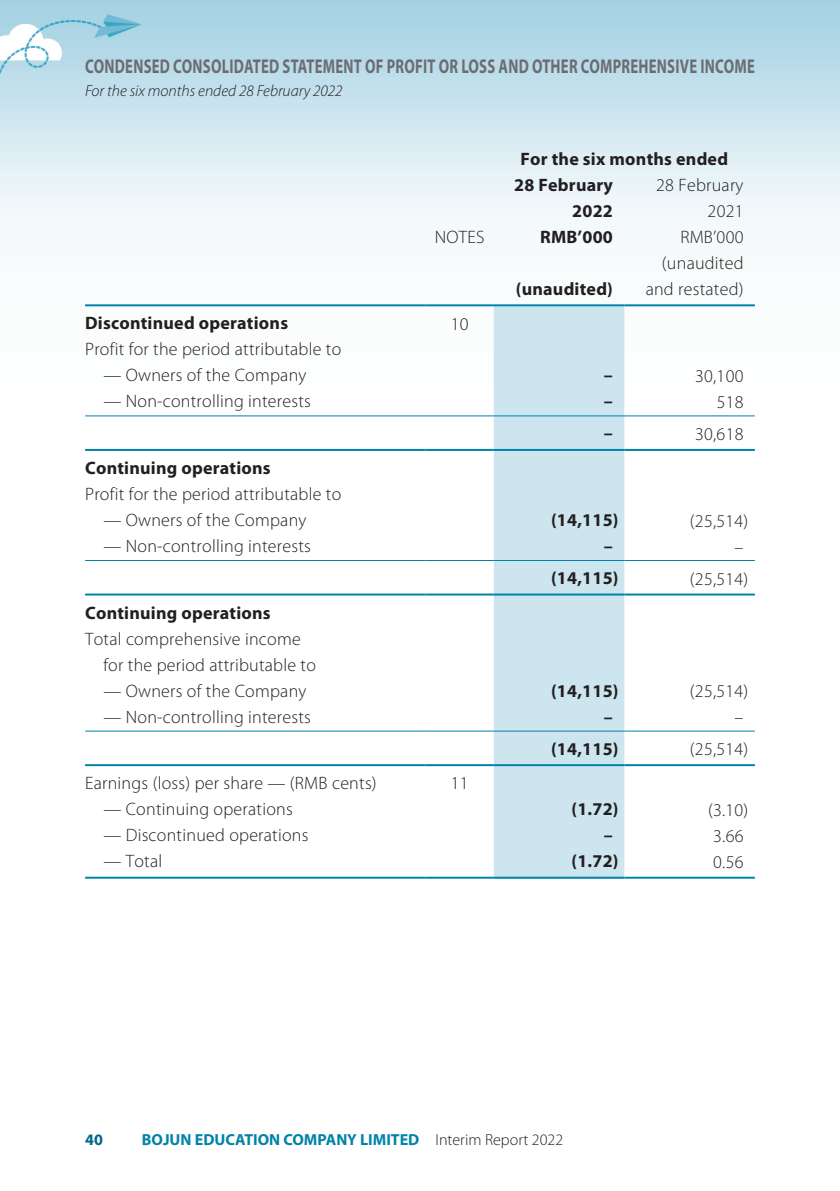
<style>
.page{position:relative;width:840px;height:1191px;background:#fff}
.page>*{position:absolute;margin:0;border:0;box-sizing:border-box;transform-origin:0 0}
.t1{font:700 20px "Myriad Pro";letter-spacing:.02em;color:#6c6d70;scale:.73 1}
._50_Table_txt{font:300 18px "Myriad Pro";letter-spacing:.015em;color:#231f20}
._50_Table_txt-2{font:700 18px "Myriad Pro";letter-spacing:.01em;color:#231f20}
.t2{font:700 16px "Myriad Pro";color:#0083a9}
.t3{font:italic 300 16px "Myriad Pro";color:#231f20}
.t4{font:700 16px "Myriad Pro";color:#006785}
.s1{font-weight:300;color:#231f20}
</style>
<div class="page">
<img style="left:0;top:0;width:839px;height:879px">
<div style="left:493px;top:306px;width:131px;height:570px;background:#cce5ef"></div>
<hr style="left:85px;top:304px;width:340px;height:2px;background:#0083a9">
<hr style="left:425px;top:304px;width:68px;height:2px;background:#0083a9">
<hr style="left:493px;top:304px;width:131px;height:2px;background:#0083a9">
<hr style="left:624px;top:304px;width:130px;height:2px;background:#0083a9">
<hr style="left:85px;top:415px;width:340px;height:1px;background:#0083a9">
<hr style="left:425px;top:415px;width:68px;height:1px;background:#0083a9">
<hr style="left:493px;top:415px;width:131px;height:1px;background:#0083a9">
<hr style="left:624px;top:415px;width:130px;height:1px;background:#0083a9">
<hr style="left:85px;top:449px;width:340px;height:2px;background:#0083a9">
<hr style="left:425px;top:449px;width:68px;height:2px;background:#0083a9">
<hr style="left:493px;top:449px;width:131px;height:2px;background:#0083a9">
<hr style="left:624px;top:449px;width:130px;height:2px;background:#0083a9">
<hr style="left:85px;top:560px;width:340px;height:1px;background:#0083a9">
<hr style="left:425px;top:560px;width:68px;height:1px;background:#0083a9">
<hr style="left:493px;top:560px;width:131px;height:1px;background:#0083a9">
<hr style="left:624px;top:560px;width:130px;height:1px;background:#0083a9">
<hr style="left:85px;top:593px;width:340px;height:2px;background:#0083a9">
<hr style="left:425px;top:593px;width:68px;height:2px;background:#0083a9">
<hr style="left:493px;top:593px;width:131px;height:2px;background:#0083a9">
<hr style="left:624px;top:593px;width:130px;height:2px;background:#0083a9">
<hr style="left:85px;top:730px;width:340px;height:1px;background:#0083a9">
<hr style="left:425px;top:730px;width:68px;height:1px;background:#0083a9">
<hr style="left:493px;top:730px;width:131px;height:1px;background:#0083a9">
<hr style="left:624px;top:730px;width:130px;height:1px;background:#0083a9">
<hr style="left:85px;top:764px;width:340px;height:2px;background:#0083a9">
<hr style="left:425px;top:764px;width:68px;height:2px;background:#0083a9">
<hr style="left:493px;top:764px;width:131px;height:2px;background:#0083a9">
<hr style="left:624px;top:764px;width:130px;height:2px;background:#0083a9">
<hr style="left:85px;top:876px;width:340px;height:2px;background:#0083a9">
<hr style="left:425px;top:876px;width:68px;height:2px;background:#0083a9">
<hr style="left:493px;top:876px;width:131px;height:2px;background:#0083a9">
<hr style="left:624px;top:876px;width:130px;height:2px;background:#0083a9">
<p class="t1" style="left:85px;top:54px;width:918px">CONDENSED CONSOLIDATED STATEMENT OF PROFIT OR LOSS AND OTHER COMPREHENSIVE INCOME</p>
<p class="t3" style="left:85px;top:81px;width:259px">For the six months ended 28 February 2022</p>
<p class="_50_Table_txt-2" style="left:520px;top:147px;width:209px">For the six months ended</p>
<p class="_50_Table_txt-2" style="left:514px;top:173px;width:100px">28 February</p>
<p class="_50_Table_txt" style="left:656px;top:174px;width:89px">28 February</p>
<p class="_50_Table_txt-2" style="left:572px;top:199px;width:42px">2022</p>
<p class="_50_Table_txt" style="left:707px;top:200px;width:37px">2021</p>
<p class="_50_Table_txt" style="left:434px;top:226px;width:51px">NOTES</p>
<p class="_50_Table_txt-2" style="left:540px;top:225px;width:74px">RMB’000</p>
<p class="_50_Table_txt" style="left:680px;top:226px;width:65px">RMB’000</p>
<p class="_50_Table_txt-2" style="left:515px;top:277px;width:99px">(unaudited)</p>
<p class="_50_Table_txt" style="left:661px;top:252px;width:83px">(unaudited</p>
<p class="_50_Table_txt" style="left:645px;top:278px;width:99px">and restated)</p>
<p class="_50_Table_txt-2" style="left:85px;top:311px;width:204px">Discontinued operations</p>
<p class="_50_Table_txt" style="left:450px;top:313px;width:19px">10</p>
<p class="_50_Table_txt" style="left:85px;top:338px;width:257px">Profit for the period attributable to</p>
<p class="_50_Table_txt" style="left:103px;top:364px;width:204px">— Owners of the Company</p>
<p class="_50_Table_txt-2" style="left:603px;top:363px;width:10px">–</p>
<p class="_50_Table_txt" style="left:694px;top:365px;width:50px">30,100</p>
<p class="_50_Table_txt" style="left:103px;top:390px;width:209px">— Non-controlling interests</p>
<p class="_50_Table_txt-2" style="left:603px;top:389px;width:10px">–</p>
<p class="_50_Table_txt" style="left:716px;top:391px;width:28px">518</p>
<p class="_50_Table_txt-2" style="left:603px;top:421px;width:10px">–</p>
<p class="_50_Table_txt" style="left:694px;top:423px;width:50px">30,618</p>
<p class="_50_Table_txt-2" style="left:85px;top:456px;width:187px">Continuing operations</p>
<p class="_50_Table_txt" style="left:85px;top:483px;width:257px">Profit for the period attributable to</p>
<p class="_50_Table_txt" style="left:103px;top:509px;width:204px">— Owners of the Company</p>
<p class="_50_Table_txt-2" style="left:550px;top:508px;width:69px">(14,115)</p>
<p class="_50_Table_txt" style="left:689px;top:510px;width:60px">(25,514)</p>
<p class="_50_Table_txt" style="left:103px;top:535px;width:209px">— Non-controlling interests</p>
<p class="_50_Table_txt-2" style="left:603px;top:534px;width:10px">–</p>
<p class="_50_Table_txt" style="left:734px;top:536px;width:10px">–</p>
<p class="_50_Table_txt-2" style="left:550px;top:566px;width:69px">(14,115)</p>
<p class="_50_Table_txt" style="left:689px;top:568px;width:60px">(25,514)</p>
<p class="_50_Table_txt-2" style="left:85px;top:601px;width:187px">Continuing operations</p>
<p class="_50_Table_txt" style="left:85px;top:628px;width:217px">Total comprehensive income</p>
<p class="_50_Table_txt" style="left:103px;top:654px;width:214px">for the period attributable to</p>
<p class="_50_Table_txt" style="left:103px;top:680px;width:204px">— Owners of the Company</p>
<p class="_50_Table_txt-2" style="left:550px;top:679px;width:69px">(14,115)</p>
<p class="_50_Table_txt" style="left:689px;top:680px;width:60px">(25,514)</p>
<p class="_50_Table_txt" style="left:103px;top:706px;width:209px">— Non-controlling interests</p>
<p class="_50_Table_txt-2" style="left:603px;top:705px;width:10px">–</p>
<p class="_50_Table_txt" style="left:734px;top:706px;width:10px">–</p>
<p class="_50_Table_txt-2" style="left:550px;top:737px;width:69px">(14,115)</p>
<p class="_50_Table_txt" style="left:689px;top:738px;width:60px">(25,514)</p>
<p class="_50_Table_txt" style="left:85px;top:772px;width:293px">Earnings (loss) per share — (RMB cents)</p>
<p class="_50_Table_txt" style="left:450px;top:772px;width:19px">11</p>
<p class="_50_Table_txt" style="left:103px;top:798px;width:191px">— Continuing operations</p>
<p class="_50_Table_txt-2" style="left:571px;top:797px;width:49px">(1.72)</p>
<p class="_50_Table_txt" style="left:707px;top:799px;width:42px">(3.10)</p>
<p class="_50_Table_txt" style="left:103px;top:824px;width:206px">— Discontinued operations</p>
<p class="_50_Table_txt-2" style="left:603px;top:823px;width:10px">–</p>
<p class="_50_Table_txt" style="left:712px;top:825px;width:32px">3.66</p>
<p class="_50_Table_txt" style="left:103px;top:850px;width:60px">— Total</p>
<p class="_50_Table_txt-2" style="left:571px;top:849px;width:49px">(1.72)</p>
<p class="_50_Table_txt" style="left:712px;top:851px;width:32px">0.56</p>
<p class="t4" style="left:85px;top:1129px;width:19px">40</p>
<p class="t2" style="left:142px;top:1129px;width:422px">BOJUN EDUCATION COMPANY LIMITED <span class="s1">Interim Report 2022</span></p>
</div>
